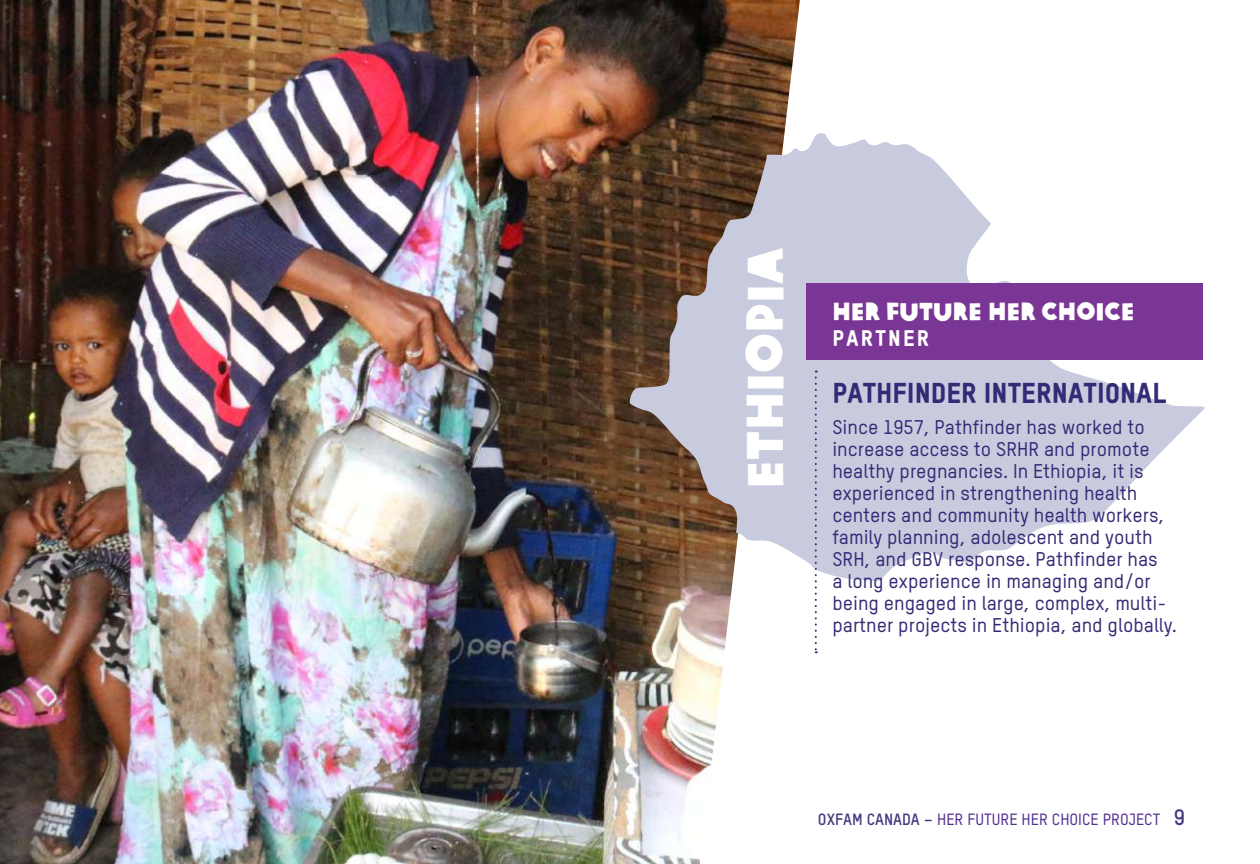
<style>
.page{position:relative;width:1260px;height:864px;background:#fff}
.page>*{position:absolute;margin:0;border:0;box-sizing:border-box;transform-origin:0 0}
.t1{font:50px "Oxfam Global Headline";color:#fff}
.t2{font:28px "Oxfam TSTARPRO Headline";color:#342b76}
.t3{font:24px "Oxfam Global Headline";color:#fff}
.t4{font:22px "Oxfam TSTARPRO Headline";letter-spacing:.1em;color:#fff}
.t5{font:500 19.6px/22px "Oxfam TSTARPRO";color:#342b76}
.t6{font:500 16px "Oxfam TSTARPRO";color:#522e91}
.s1{font-weight:700;color:#443a7e}
.s2{font-weight:700;font-size:22px;color:#443a7e}
</style>
<div class="page">
<img style="left:0;top:0;width:800px;height:864px">
<svg style="left:630px;top:133px;width:575px;height:449px;fill:#c8cade"></svg>
<div style="left:806px;top:283px;width:396px;height:77px;background:#7a3694"></div>
<svg style="left:815px;top:371px;width:2px;height:282px"></svg>
<h1 class="t1" style="left:722px;top:489px;width:242px;rotate:-90deg">ETHIOPIA</h1>
<p class="t3" style="left:832px;top:291px;width:304px">HER FUTURE HER CHOICE</p>
<p class="t4" style="left:832px;top:321px;width:98px">PARTNER</p>
<h2 class="t2" style="left:832px;top:372px;width:335px">PATHFINDER INTERNATIONAL</h2>
<p class="t5" style="left:832px;top:414px;width:346px">Since 1957, Pathfinder has worked to increase access to SRHR and promote healthy pregnancies. In Ethiopia, it is experienced in strengthening health centers and community health workers, family planning, adolescent and youth SRH, and GBV response. Pathfinder has<br>a long experience in managing and/or being engaged in large, complex, multi&shy;partner projects in Ethiopia, and globally.</p>
<p class="t6" style="left:818px;top:807px;width:369px"><span class="s1">OXFAM CANADA –</span> HER FUTURE HER CHOICE PROJECT <span class="s2">9</span></p>
</div>
